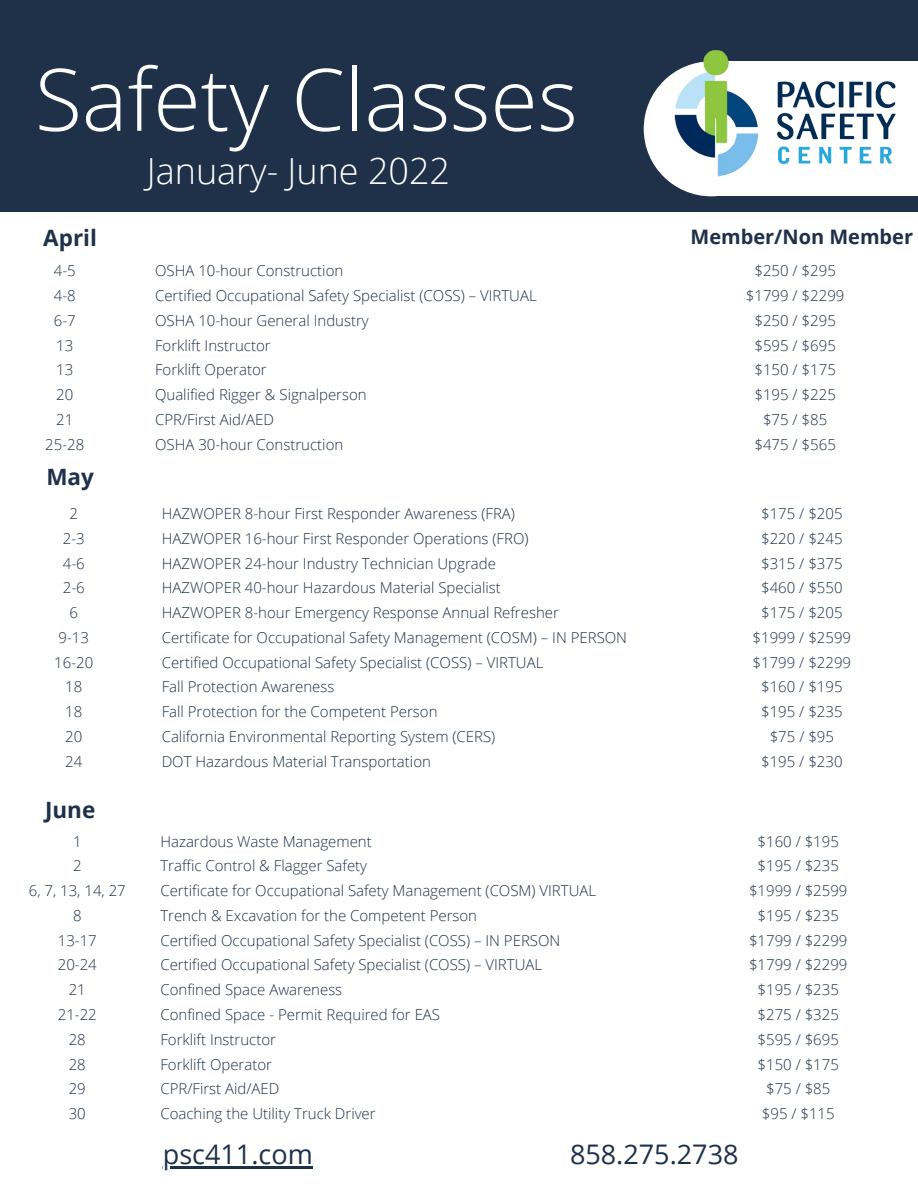
<style>
.page{position:relative;width:918px;height:1188px;background:#fff}
.page>*{position:absolute;margin:0;border:0;box-sizing:border-box;transform-origin:0 0}
.t1{font:300 86.25px "Open Sans";color:#fff}
.t2{font:300 36px "Open Sans";color:#fff}
.t3{font:27px "Open Sans";color:#1e3149}
.t4{font:700 22.5px "Open Sans";color:#1e3149}
.t5{font:700 19.95px "Open Sans";color:#1e3149}
.t6{font:300 15px "Open Sans";color:#1e3149}
</style>
<div class="page">
<div style="left:0;top:0;width:918px;height:212px;background:#1e3149"></div>
<img style="left:643px;top:50px;width:274px;height:147px">
<hr style="left:163px;top:1166px;width:150px;height:3px;background:#1e3149">
<p class="t1" style="left:35px;top:39px;width:544px">Safety Classes</p>
<p class="t2" style="left:147px;top:145px;width:305px">January- June 2022</p>
<p class="t4" style="left:43px;top:222px;width:55px">April</p>
<p class="t6" style="left:54px;top:260px;width:23px">4-5</p>
<p class="t6" style="left:54px;top:285px;width:23px">4-8</p>
<p class="t6" style="left:54px;top:310px;width:23px">6-7</p>
<p class="t6" style="left:56px;top:335px;width:19px">13</p>
<p class="t6" style="left:56px;top:359px;width:19px">13</p>
<p class="t6" style="left:56px;top:384px;width:19px">20</p>
<p class="t6" style="left:56px;top:409px;width:19px">21</p>
<p class="t6" style="left:45px;top:434px;width:41px">25-28</p>
<p class="t4" style="left:46px;top:461px;width:49px">May</p>
<p class="t6" style="left:69px;top:503px;width:10px">2</p>
<p class="t6" style="left:63px;top:528px;width:23px">2-3</p>
<p class="t6" style="left:63px;top:553px;width:23px">4-6</p>
<p class="t6" style="left:63px;top:577px;width:23px">2-6</p>
<p class="t6" style="left:69px;top:602px;width:10px">6</p>
<p class="t6" style="left:58px;top:627px;width:32px">9-13</p>
<p class="t6" style="left:54px;top:652px;width:41px">16-20</p>
<p class="t6" style="left:65px;top:676px;width:19px">18</p>
<p class="t6" style="left:65px;top:701px;width:19px">18</p>
<p class="t6" style="left:65px;top:726px;width:19px">20</p>
<p class="t6" style="left:65px;top:751px;width:19px">24</p>
<p class="t4" style="left:45px;top:794px;width:52px">June</p>
<p class="t6" style="left:73px;top:831px;width:10px">1</p>
<p class="t6" style="left:73px;top:855px;width:10px">2</p>
<p class="t6" style="left:29px;top:880px;width:98px">6, 7, 13, 14, 27</p>
<p class="t6" style="left:73px;top:905px;width:10px">8</p>
<p class="t6" style="left:58px;top:930px;width:41px">13-17</p>
<p class="t6" style="left:58px;top:954px;width:41px">20-24</p>
<p class="t6" style="left:69px;top:979px;width:19px">21</p>
<p class="t6" style="left:58px;top:1004px;width:41px">21-22</p>
<p class="t6" style="left:69px;top:1029px;width:19px">28</p>
<p class="t6" style="left:69px;top:1053px;width:19px">28</p>
<p class="t6" style="left:69px;top:1078px;width:19px">29</p>
<p class="t6" style="left:69px;top:1103px;width:19px">30</p>
<p class="t6" style="left:155px;top:260px;width:190px">OSHA 10-hour Construction</p>
<p class="t6" style="left:155px;top:285px;width:383px">Certified Occupational Safety Specialist (COSS) – VIRTUAL</p>
<p class="t6" style="left:155px;top:310px;width:215px">OSHA 10-hour General Industry</p>
<p class="t6" style="left:155px;top:335px;width:117px">Forklift Instructor</p>
<p class="t6" style="left:155px;top:359px;width:113px">Forklift Operator</p>
<p class="t6" style="left:155px;top:384px;width:213px">Qualified Rigger &amp; Signalperson</p>
<p class="t6" style="left:155px;top:409px;width:121px">CPR/First Aid/AED</p>
<p class="t6" style="left:155px;top:434px;width:190px">OSHA 30-hour Construction</p>
<p class="t6" style="left:162px;top:503px;width:355px">HAZWOPER 8-hour First Responder Awareness (FRA)</p>
<p class="t6" style="left:162px;top:528px;width:368px">HAZWOPER 16-hour First Responder Operations (FRO)</p>
<p class="t6" style="left:162px;top:553px;width:336px">HAZWOPER 24-hour Industry Technician Upgrade</p>
<p class="t6" style="left:162px;top:577px;width:341px">HAZWOPER 40-hour Hazardous Material Specialist</p>
<p class="t6" style="left:162px;top:602px;width:399px">HAZWOPER 8-hour Emergency Response Annual Refresher</p>
<p class="t6" style="left:162px;top:627px;width:467px">Certificate for Occupational Safety Management (COSM) – IN PERSON</p>
<p class="t6" style="left:162px;top:652px;width:383px">Certified Occupational Safety Specialist (COSS) – VIRTUAL</p>
<p class="t6" style="left:162px;top:676px;width:174px">Fall Protection Awareness</p>
<p class="t6" style="left:162px;top:701px;width:277px">Fall Protection for the Competent Person</p>
<p class="t6" style="left:162px;top:726px;width:335px">California Environmental Reporting System (CERS)</p>
<p class="t6" style="left:162px;top:751px;width:271px">DOT Hazardous Material Transportation</p>
<p class="t6" style="left:160px;top:831px;width:213px">Hazardous Waste Management</p>
<p class="t6" style="left:160px;top:855px;width:208px">Traffic Control &amp; Flagger Safety</p>
<p class="t6" style="left:160px;top:880px;width:437px">Certificate for Occupational Safety Management (COSM) VIRTUAL</p>
<p class="t6" style="left:160px;top:905px;width:318px">Trench &amp; Excavation for the Competent Person</p>
<p class="t6" style="left:160px;top:930px;width:401px">Certified Occupational Safety Specialist (COSS) – IN PERSON</p>
<p class="t6" style="left:160px;top:954px;width:383px">Certified Occupational Safety Specialist (COSS) – VIRTUAL</p>
<p class="t6" style="left:160px;top:979px;width:183px">Confined Space Awareness</p>
<p class="t6" style="left:160px;top:1004px;width:281px">Confined Space - Permit Required for EAS</p>
<p class="t6" style="left:160px;top:1029px;width:117px">Forklift Instructor</p>
<p class="t6" style="left:160px;top:1053px;width:113px">Forklift Operator</p>
<p class="t6" style="left:160px;top:1078px;width:121px">CPR/First Aid/AED</p>
<p class="t6" style="left:160px;top:1103px;width:217px">Coaching the Utility Truck Driver</p>
<p class="t5" style="left:691px;top:223px;width:224px">Member/Non Member</p>
<p class="t6" style="left:755px;top:260px;width:83px">$250 / $295</p>
<p class="t6" style="left:746px;top:285px;width:100px">$1799 / $2299</p>
<p class="t6" style="left:755px;top:310px;width:83px">$250 / $295</p>
<p class="t6" style="left:755px;top:335px;width:83px">$595 / $695</p>
<p class="t6" style="left:755px;top:359px;width:83px">$150 / $175</p>
<p class="t6" style="left:755px;top:384px;width:83px">$195 / $225</p>
<p class="t6" style="left:763px;top:409px;width:66px">$75 / $85</p>
<p class="t6" style="left:755px;top:434px;width:83px">$475 / $565</p>
<p class="t6" style="left:761px;top:503px;width:83px">$175 / $205</p>
<p class="t6" style="left:761px;top:528px;width:83px">$220 / $245</p>
<p class="t6" style="left:761px;top:553px;width:83px">$315 / $375</p>
<p class="t6" style="left:761px;top:577px;width:83px">$460 / $550</p>
<p class="t6" style="left:761px;top:602px;width:83px">$175 / $205</p>
<p class="t6" style="left:753px;top:627px;width:100px">$1999 / $2599</p>
<p class="t6" style="left:753px;top:652px;width:100px">$1799 / $2299</p>
<p class="t6" style="left:761px;top:676px;width:83px">$160 / $195</p>
<p class="t6" style="left:761px;top:701px;width:83px">$195 / $235</p>
<p class="t6" style="left:770px;top:726px;width:66px">$75 / $95</p>
<p class="t6" style="left:761px;top:751px;width:83px">$195 / $230</p>
<p class="t6" style="left:758px;top:831px;width:83px">$160 / $195</p>
<p class="t6" style="left:758px;top:855px;width:83px">$195 / $235</p>
<p class="t6" style="left:749px;top:880px;width:100px">$1999 / $2599</p>
<p class="t6" style="left:758px;top:905px;width:83px">$195 / $235</p>
<p class="t6" style="left:749px;top:930px;width:100px">$1799 / $2299</p>
<p class="t6" style="left:749px;top:954px;width:100px">$1799 / $2299</p>
<p class="t6" style="left:758px;top:979px;width:83px">$195 / $235</p>
<p class="t6" style="left:758px;top:1004px;width:83px">$275 / $325</p>
<p class="t6" style="left:758px;top:1029px;width:83px">$595 / $695</p>
<p class="t6" style="left:758px;top:1053px;width:83px">$150 / $175</p>
<p class="t6" style="left:766px;top:1078px;width:66px">$75 / $85</p>
<p class="t6" style="left:762px;top:1103px;width:74px">$95 / $115</p>
<p class="t3" style="left:163px;top:1135px;width:151px">psc411.com</p>
<p class="t3" style="left:570px;top:1135px;width:170px">858.275.2738</p>
</div>
